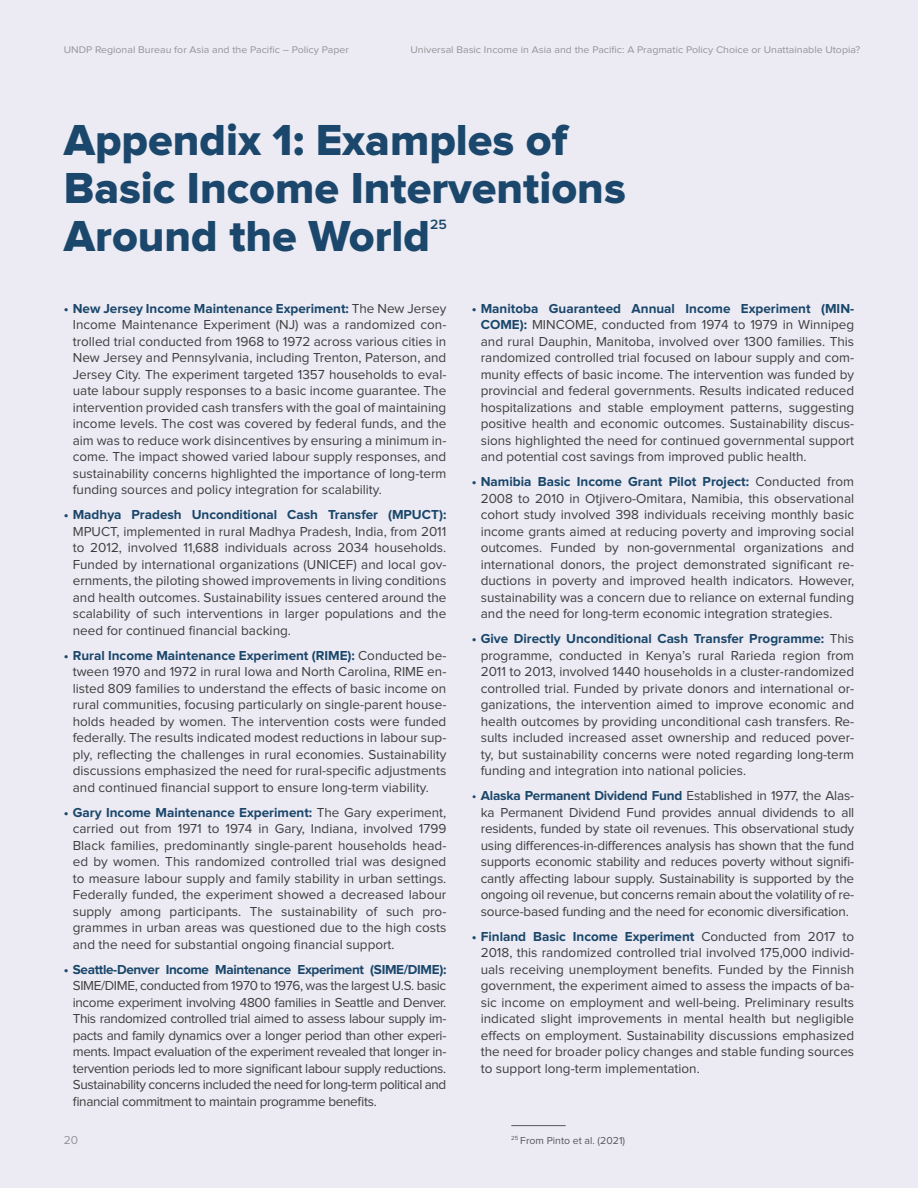
<style>
.page{position:relative;width:918px;height:1188px;background:#eceaf2}
.page>*{position:absolute;margin:0;border:0;box-sizing:border-box;transform-origin:0 0}
.t1{font:45px/48px "Proxima Nova Extrabld";color:#1a476b}
.t2{font:600 13.95px "Proxima Nova";color:#1a476b}
.t3{font:13.5px/16.5px "Proxima Nova";color:#3e3e3f;text-align:justify}
.t4{font:12px "Proxima Nova";color:#939598}
.t5{font:10.5px "Proxima Nova";color:#57585a}
.t6{font:10.05px "Proxima Nova";color:#939598;scale:1.06 1}
.s1{font-weight:700;color:#1a476b}
.s2{color:#1a476b}
</style>
<div class="page">
<hr style="left:511px;top:1125px;width:55px;height:1px;background:#57585a">
<p class="t6" style="left:64px;top:45px;width:270px">UNDP Regional Bureau for Asia and the Pacific – Policy Paper</p>
<p class="t6" style="left:411px;top:45px;width:426px">Universal Basic Income in Asia and the Pacific: A Pragmatic Policy Choice or Unattainable Utopia?</p>
<p class="t1" style="left:64px;top:118px;width:564px">Appendix 1: Examples of<br>Basic Income Interventions<br>Around the World</p>
<p class="t2" style="left:430px;top:218px;width:18px">25</p>
<p class="t3" style="left:73px;top:300px;width:375px;text-indent:-9px"><span class="s1">• New Jersey Income Maintenance Experiment:</span> The New Jersey Income Maintenance Experiment (NJ) was a randomized con&shy;trolled trial conducted from 1968 to 1972 across various cities in New Jersey and Pennsylvania, including Trenton, Paterson, and Jersey City. The experiment targeted 1357 households to eval&shy;uate labour supply responses to a basic income guarantee. The intervention provided cash transfers with the goal of maintaining income levels. The cost was covered by federal funds, and the aim was to reduce work disincentives by ensuring a minimum in&shy;come. The impact showed varied labour supply responses, and sustainability concerns highlighted the importance of long-term funding sources and policy integration for scalability.</p>
<p class="t3" style="left:73px;top:507px;width:375px;text-indent:-9px"><span class="s1">• Madhya Pradesh Unconditional Cash Transfer (MPUCT):<br></span>MPUCT, implemented in rural Madhya Pradesh, India, from 2011 to 2012, involved 11,688 individuals across 2034 households.<br>Funded by international organizations (UNICEF) and local gov&shy;ernments, the piloting showed improvements in living conditions and health outcomes. Sustainability issues centered around the scalability of such interventions in larger populations and the need for continued financial backing.</p>
<p class="t3" style="left:73px;top:647px;width:375px;text-indent:-9px"><span class="s1">• Rural Income Maintenance Experiment (RIME):</span> Conducted be&shy;tween 1970 and 1972 in rural Iowa and North Carolina, RIME en&shy;listed 809 families to understand the effects of basic income on rural communities, focusing particularly on single-parent house&shy;holds headed by women. The intervention costs were funded federally. The results indicated modest reductions in labour sup&shy;ply, reflecting the challenges in rural economies. Sustainability discussions emphasized the need for rural-specific adjustments and continued financial support to ensure long-term viability.</p>
<p class="t3" style="left:73px;top:804px;width:375px;text-indent:-9px"><span class="s1">• Gary Income Maintenance Experiment:</span> The Gary experiment, carried out from 1971 to 1974 in Gary, Indiana, involved 1799<br>Black families, predominantly single-parent households head&shy;ed by women. This randomized controlled trial was designed to measure labour supply and family stability in urban settings.<br>Federally funded, the experiment showed a decreased labour supply among participants. The sustainability of such pro&shy;grammes in urban areas was questioned due to the high costs and the need for substantial ongoing financial support.</p>
<p class="t3" style="left:73px;top:961px;width:375px;text-indent:-9px"><span class="s1">• Seattle-Denver Income Maintenance Experiment (SIME/DIME):<br></span>SIME/DIME, conducted from 1970 to 1976, was the largest U.S. basic income experiment involving 4800 families in Seattle and Denver.<br>This randomized controlled trial aimed to assess labour supply im&shy;pacts and family dynamics over a longer period than other experi&shy;ments. Impact evaluation of the experiment revealed that longer in&shy;tervention periods led to more significant labour supply reductions.<br>Sustainability concerns included the need for long-term political and financial commitment to maintain programme benefits.</p>
<p class="t4" style="left:64px;top:1135px;width:16px">20</p>
<p class="t3" style="left:481px;top:300px;width:375px;text-indent:-9px"><span class="s1">• Manitoba Guaranteed Annual Income Experiment (MIN-COME):</span> MINCOME, conducted from 1974 to 1979 in Winnipeg and rural Dauphin, Manitoba, involved over 1300 families. This randomized controlled trial focused on labour supply and com&shy;munity effects of basic income. The intervention was funded by provincial and federal governments. Results indicated reduced hospitalizations and stable employment patterns, suggesting positive health and economic outcomes. Sustainability discus&shy;sions highlighted the need for continued governmental support and potential cost savings from improved public health.</p>
<p class="t3" style="left:481px;top:474px;width:375px;text-indent:-9px"><span class="s1">• Namibia Basic Income Grant Pilot Project:</span> Conducted from 2008 to 2010 in Otjivero-Omitara, Namibia, this observational cohort study involved 398 individuals receiving monthly basic income grants aimed at reducing poverty and improving social outcomes. Funded by non-governmental organizations and international donors, the project demonstrated significant re&shy;ductions in poverty and improved health indicators. However, sustainability was a concern due to reliance on external funding and the need for long-term economic integration strategies.</p>
<p class="t3" style="left:481px;top:631px;width:375px;text-indent:-9px"><span class="s1">• Give Directly Unconditional Cash Transfer Programme:</span> This programme, conducted in Kenya’s rural Rarieda region from 2011 to 2013, involved 1440 households in a cluster-randomized controlled trial. Funded by private donors and international or&shy;ganizations, the intervention aimed to improve economic and health outcomes by providing unconditional cash transfers. Re&shy;sults included increased asset ownership and reduced pover&shy;ty, but sustainability concerns were noted regarding long-term funding and integration into national policies.</p>
<p class="t3" style="left:481px;top:788px;width:375px;text-indent:-9px"><span class="s2">•</span> <span class="s1">Alaska Permanent Dividend Fund</span> Established in 1977, the Alas&shy;ka Permanent Dividend Fund provides annual dividends to all residents, funded by state oil revenues. This observational study using differences-in-differences analysis has shown that the fund supports economic stability and reduces poverty without signifi&shy;cantly affecting labour supply. Sustainability is supported by the ongoing oil revenue, but concerns remain about the volatility of re&shy;source-based funding and the need for economic diversification.</p>
<p class="t3" style="left:481px;top:928px;width:375px;text-indent:-9px"><span class="s1">• Finland Basic Income Experiment</span> Conducted from 2017 to 2018, this randomized controlled trial involved 175,000 individ&shy;uals receiving unemployment benefits. Funded by the Finnish government, the experiment aimed to assess the impacts of ba&shy;sic income on employment and well-being. Preliminary results indicated slight improvements in mental health but negligible effects on employment. Sustainability discussions emphasized the need for broader policy changes and stable funding sources to support long-term implementation.</p>
<p class="t5" style="left:511px;top:1135px;width:115px"><sup>25</sup> From Pinto et al. (2021)</p>
</div>
